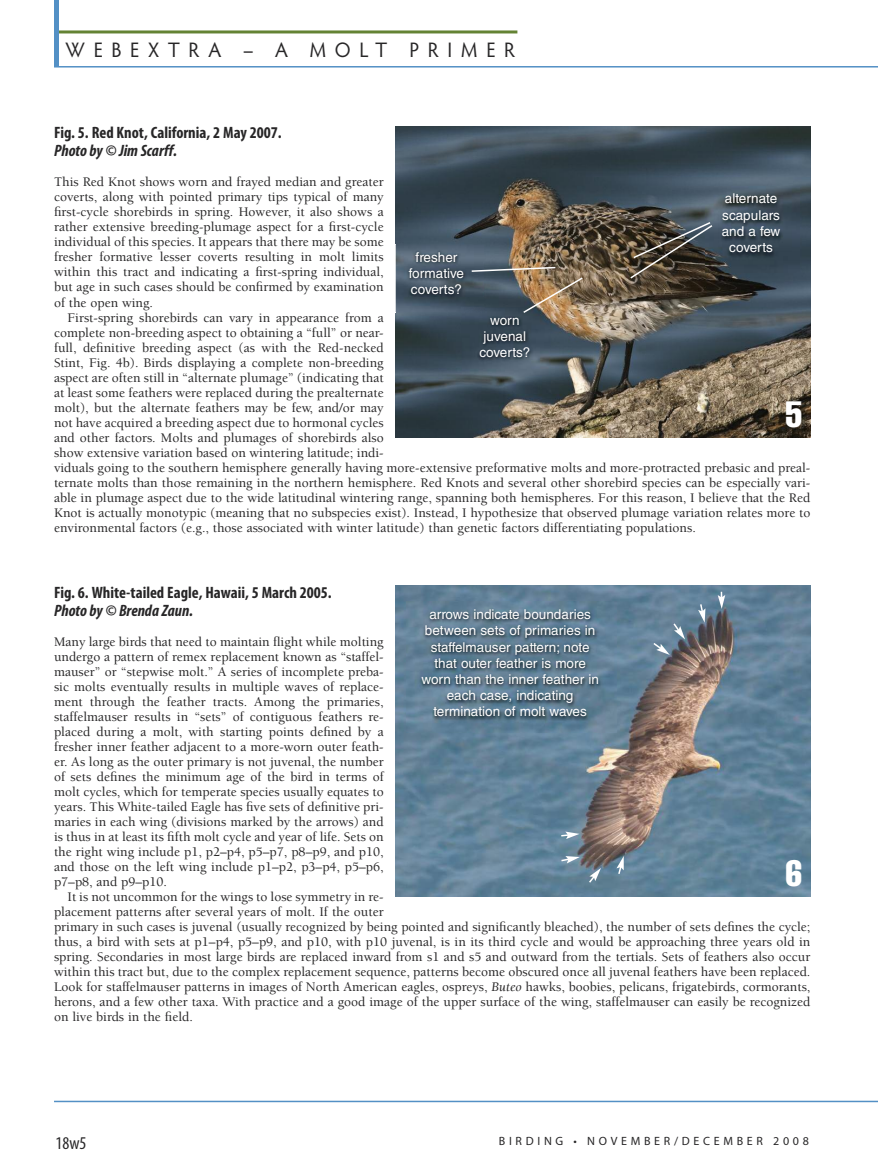
<style>
.page{position:relative;width:878px;height:1175px;background:#fff}
.page>*{position:absolute;margin:0;border:0;box-sizing:border-box;transform-origin:0 0}
.t1{font:36px "Helvetica LT Std Comp";color:#fff}
.t2{font:21px "Hypatia Sans Pro";letter-spacing:.44em;color:#272627;scale:.95 1}
.t3{font:condensed 18px "Myriad Pro";color:#272627}
.t4{font:700 condensed 16.5px "Myriad Pro";color:#272627}
.t5{font:italic 700 condensed 16.5px "Myriad Pro";color:#272627}
.t6{font:500 13.5px/15px "Berkeley Std";color:#272627;text-align:justify}
.t7{font:13.5px/16.2px "Helvetica LT Std";color:#fff;text-align:center}
.t8{font:12px "Myriad Pro";letter-spacing:.31em;color:#272627}
.s1{font-weight:400;font-style:italic}
</style>
<div class="page">
<hr style="left:54px;top:1100px;width:824px;height:2px;background:#5390c5">
<hr style="left:54px;top:66px;width:824px;height:1px;background:#5390c5">
<hr style="left:54px;top:30px;width:463px;height:3px;background:#648334">
<div style="left:54px;top:0;width:5px;height:67px;background:#5390c5"></div>
<img style="left:395px;top:126px;width:415px;height:311px">
<img style="left:395px;top:585px;width:415px;height:311px">
<img style="left:395px;top:244px;width:89px;height:68px">
<img style="left:462px;top:312px;width:88px;height:63px">
<img style="left:462px;top:308px;width:8px;height:4px">
<img style="left:705px;top:186px;width:94px;height:86px">
<img style="left:406px;top:602px;width:210px;height:130px">
<img style="left:470px;top:266px;width:114px;height:48px">
<svg style="left:628px;top:221px;width:86px;height:59px;background:#4d4840"></svg>
<svg style="left:717px;top:590px;width:8px;height:19px"></svg>
<svg style="left:698px;top:602px;width:7px;height:20px"></svg>
<svg style="left:651px;top:622px;width:34px;height:33px"></svg>
<svg style="left:616px;top:856px;width:7px;height:19px"></svg>
<svg style="left:587px;top:868px;width:14px;height:16px"></svg>
<svg style="left:559px;top:856px;width:20px;height:7px"></svg>
<svg style="left:559px;top:831px;width:20px;height:8px"></svg>
<h2 class="t2" style="left:66px;top:37px;width:474px">WEBEXTRA – A MOLT PRIMER</h2>
<p class="t4" style="left:54px;top:127px;width:229px">Fig. 5. Red Knot, California, 2 May 2007.</p>
<p class="t5" style="left:54px;top:145px;width:125px">Photo by © Jim Scarff.</p>
<p class="t6" style="left:54px;top:176px;width:331px">This Red Knot shows worn and frayed median and greater coverts, along with pointed primary tips typical of many first-cycle shorebirds in spring. However, it also shows a rather extensive breeding-plumage aspect for a first-cycle individual of this species. It appears that there may be some fresher formative lesser coverts resulting in molt limits within this tract and indicating a first-spring individual, but age in such cases should be confirmed by examination of the open wing.</p>
<p class="t6" style="left:54px;top:311px;width:758px;text-align:left;text-indent:14px">First-spring shorebirds can vary in appearance from a<br>complete non-breeding aspect to obtaining a “full” or near-<br>full, definitive breeding aspect (as with the Red-necked<br>Stint, Fig. 4b). Birds displaying a complete non-breeding<br>aspect are often still in “alternate plumage” (indicating that<br>at least some feathers were replaced during the prealternate<br>molt), but the alternate feathers may be few, and/or may<br>not have acquired a breeding aspect due to hormonal cycles<br>and other factors. Molts and plumages of shorebirds also<br>show extensive variation based on wintering latitude; indi-<br>viduals going to the southern hemisphere generally having more-extensive preformative molts and more-protracted prebasic and preal&shy;ternate molts than those remaining in the northern hemisphere. Red Knots and several other shorebird species can be especially vari&shy;able in plumage aspect due to the wide latitudinal wintering range, spanning both hemispheres. For this reason, I believe that the Red Knot is actually monotypic (meaning that no subspecies exist). Instead, I hypothesize that observed plumage variation relates more to environmental factors (e.g., those associated with winter latitude) than genetic factors differentiating populations.</p>
<p class="t7" style="left:721px;top:192px;width:60px">alternate scapulars and a few coverts</p>
<p class="t7" style="left:409px;top:250px;width:57px">fresher formative coverts?</p>
<p class="t7" style="left:479px;top:313px;width:53px">worn juvenal coverts?</p>
<h1 class="t1" style="left:785px;top:394px;width:18px">5</h1>
<p class="t4" style="left:54px;top:586px;width:279px">Fig. 6. White-tailed Eagle, Hawaii, 5 March 2005.</p>
<p class="t5" style="left:54px;top:604px;width:141px">Photo by © Brenda Zaun.</p>
<p class="t6" style="left:54px;top:635px;width:331px">Many large birds that need to maintain flight while molting undergo a pattern of remex replacement known as “staffel&shy;mauser” or “stepwise molt.” A series of incomplete preba&shy;sic molts eventually results in multiple waves of replace&shy;ment through the feather tracts. Among the primaries, staffelmauser results in “sets” of contiguous feathers re&shy;placed during a molt, with starting points defined by a fresher inner feather adjacent to a more-worn outer feath&shy;er. As long as the outer primary is not juvenal, the number of sets defines the minimum age of the bird in terms of molt cycles, which for temperate species usually equates to years. This White-tailed Eagle has five sets of definitive pri&shy;maries in each wing (divisions marked by the arrows) and is thus in at least its fifth molt cycle and year of life. Sets on the right wing include p1, p2–p4, p5–p7, p8–p9, and p10, and those on the left wing include p1–p2, p3–p4, p5–p6, p7–p8, and p9–p10.</p>
<p class="t6" style="left:54px;top:890px;width:758px;text-align:left;text-indent:14px">It is not uncommon for the wings to lose symmetry in re-<br>placement patterns after several years of molt. If the outer<br>primary in such cases is juvenal (usually recognized by being pointed and significantly bleached), the number of sets defines the cycle; thus, a bird with sets at p1–p4, p5–p9, and p10, with p10 juvenal, is in its third cycle and would be approaching three years old in spring. Secondaries in most large birds are replaced inward from s1 and s5 and outward from the tertials. Sets of feathers also occur within this tract but, due to the complex replacement sequence, patterns become obscured once all juvenal feathers have been replaced.<br>Look for staffelmauser patterns in images of North American eagles, ospreys, <span class="s1">Buteo</span> hawks, boobies, pelicans, frigatebirds, cormorants, herons, and a few other taxa. With practice and a good image of the upper surface of the wing, staffelmauser can easily be recognized on live birds in the field.</p>
<p class="t7" style="left:421px;top:607px;width:179px">arrows indicate boundaries between sets of primaries in staffelmauser pattern; note that outer feather is more worn than the inner feather in each case, indicating termination of molt waves</p>
<h1 class="t1" style="left:785px;top:853px;width:18px">6</h1>
<h3 class="t3" style="left:56px;top:1136px;width:32px">18w5</h3>
<p class="t8" style="left:499px;top:1133px;width:311px">BIRDING • NOVEMBER/DECEMBER 2008</p>
</div>
